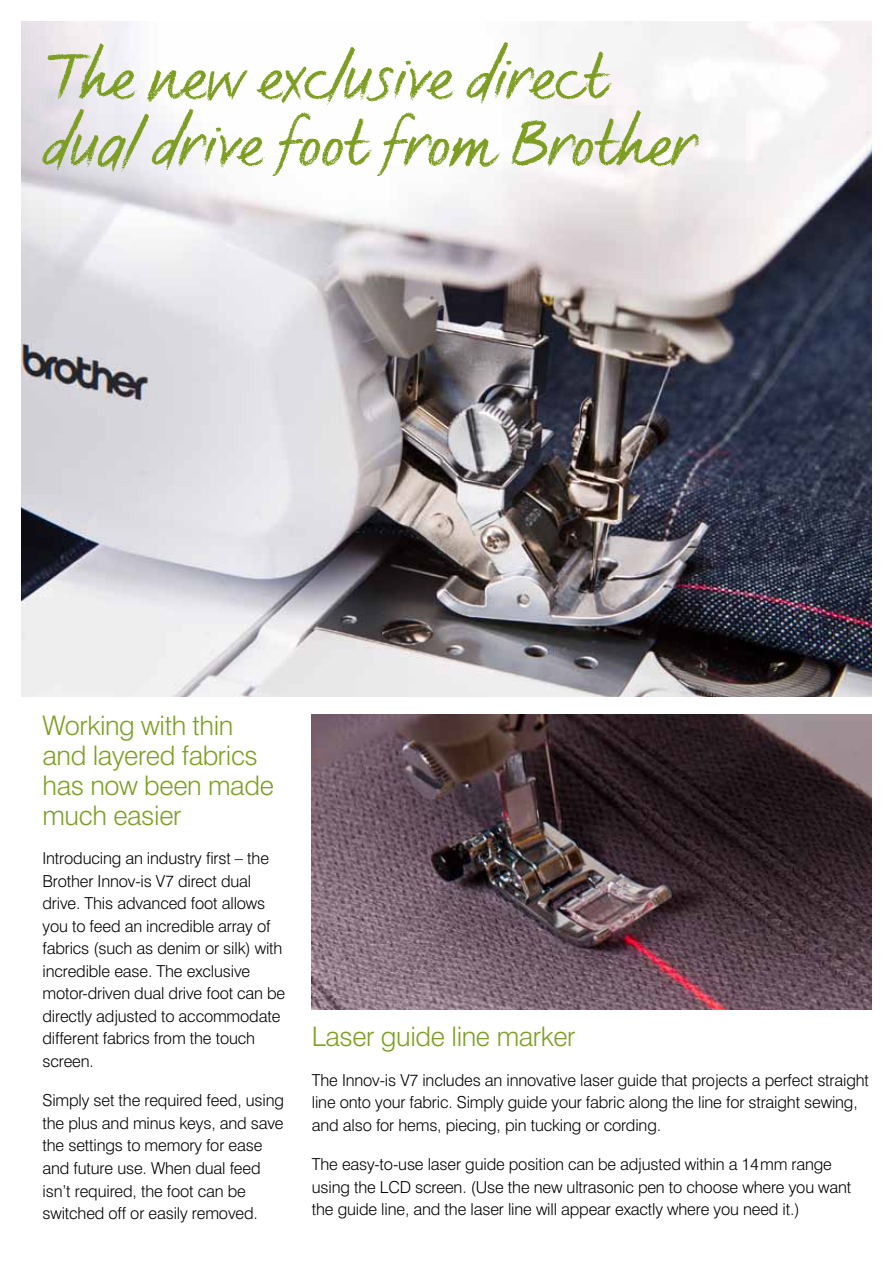
<style>
.page{position:relative;width:893px;height:1263px;background:#fff}
.page>*{position:absolute;margin:0;border:0;box-sizing:border-box;transform-origin:0 0}
.t1{font:65.4px/66.8px "FS Sammy";letter-spacing:-.015em;color:#7d9e22}
.t2{font:300 27px/30px "Swiss 721 BT";letter-spacing:-.015em;color:#7d9e22}
.t3{font:300 16.5px/22.5px "Swiss 721 BT";letter-spacing:-.01em;color:#000}
</style>
<div class="page">
<img style="left:21px;top:21px;width:851px;height:675px">
<img style="left:312px;top:715px;width:560px;height:295px">
<h1 class="t1" style="left:41px;top:42px;width:655px">The new exclusive direct dual drive foot from Brother</h1>
<h2 class="t2" style="left:43px;top:710px;width:233px">Working with thin and layered fabrics has now been made much easier</h2>
<p class="t3" style="left:43px;top:847px;width:244px">Introducing an industry first – the<br>Brother Innov-is V7 direct dual drive. This advanced foot allows you to feed an incredible array of fabrics (such as denim or silk) with incredible ease. The exclusive motor-driven dual drive foot can be directly adjusted to accommodate different fabrics from the touch screen.</p>
<p class="t3" style="left:43px;top:1089px;width:243px">Simply set the required feed, using the plus and minus keys, and save the settings to memory for ease and future use. When dual feed isn’t required, the foot can be switched off or easily removed.</p>
<h2 class="t2" style="left:312px;top:1021px;width:265px">Laser guide line marker</h2>
<p class="t3" style="left:312px;top:1068px;width:559px">The Innov-is V7 includes an innovative laser guide that projects a perfect straight line onto your fabric. Simply guide your fabric along the line for straight sewing, and also for hems, piecing, pin tucking or cording.</p>
<p class="t3" style="left:312px;top:1153px;width:541px">The easy-to-use laser guide position can be adjusted within a 14 mm range using the LCD screen. (Use the new ultrasonic pen to choose where you want the guide line, and the laser line will appear exactly where you need it.)</p>
</div>
